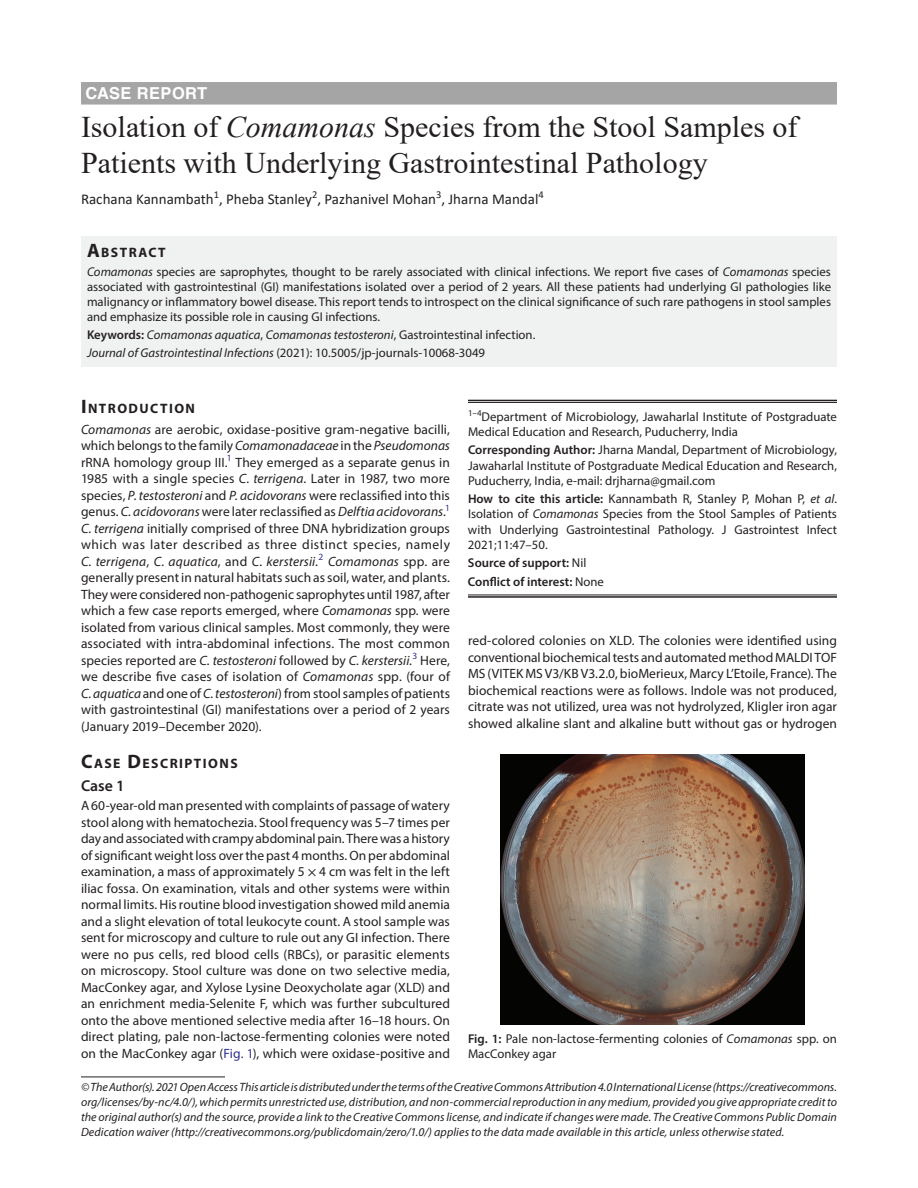
<style>
.page{position:relative;width:918px;height:1188px;background:#fff}
.page>*{position:absolute;margin:0;border:0;box-sizing:border-box;transform-origin:0 0}
.t1{font:30px/36px "Times New Roman";color:#231f20}
.JGI-ART{font:700 16.5px "Helvetica LT Std";letter-spacing:.025em;color:#fff}
.Head-2-stk{font:600 15.75px "Myriad Pro";color:#231f20}
.AuthorName{font:15px "Calibri";color:#231f20}
.Head-1{font:700 13.65px "Myriad Pro";letter-spacing:.105em;color:#231f20}
.AbstractTitle{font:700 13.65px "Myriad Pro";letter-spacing:.105em;color:#231f20}
.Para-NoIndent{font:13.5px/16.5px "Myriad Pro";letter-spacing:.005em;color:#231f20;text-align:justify}
.Abstract-Para-first{font:12.75px/15px "Myriad Pro";color:#231f20;text-align:justify}
.Corollary-Para{font:12.75px/15.3px "Myriad Pro";color:#231f20;text-align:justify}
.Affiliation-first{font:12.75px/15.3px "Myriad Pro";color:#231f20}
.Keywords{font:italic 12.75px "Myriad Pro";color:#231f20}
.Journal-DOI{font:12.75px "Myriad Pro";color:#231f20}
.FigCaption{font:12.75px/15.3px "Myriad Pro";letter-spacing:.005em;color:#231f20}
.Corollary-Para-last{font:600 12.75px "Myriad Pro";color:#231f20}
.Corollary-Para-2{font:600 12.75px "Myriad Pro";color:#231f20}
.FootNote{font:italic 12px/15px "Myriad Pro";letter-spacing:.005em;color:#231f20;text-align:justify}
.s1{font-style:italic}
.s2{font-size:19.5px}
.s3{font-weight:600;font-style:normal}
.s4{font-style:normal}
.s5{font-family:"STIX General"}
.s6{color:#2e3092}
.s7{font-weight:600}
.s8{font-weight:400}
</style>
<div class="page">
<div style="left:81px;top:82px;width:756px;height:23px;background:#a6a5a5"></div>
<div style="left:81px;top:236px;width:756px;height:26px;background:#f0f1f1"></div>
<div style="left:81px;top:261px;width:756px;height:69px;background:#f0f1f1"></div>
<div style="left:81px;top:324px;width:756px;height:24px;background:#f0f1f1"></div>
<div style="left:81px;top:342px;width:756px;height:24px;background:#f0f1f1"></div>
<hr style="left:81px;top:1077px;width:144px;height:1px;background:#231f20">
<hr style="left:468px;top:400px;width:369px;height:1px;background:#231f20">
<hr style="left:468px;top:402px;width:369px;height:1px;background:#231f20">
<hr style="left:468px;top:595px;width:369px;height:1px;background:#231f20">
<hr style="left:468px;top:596px;width:369px;height:2px;background:#231f20">
<img style="left:501px;top:754px;width:303px;height:270px">
<p class="JGI-ART" style="left:86px;top:83px;width:123px">CASE REPORT</p>
<p class="t1" style="left:81px;top:108px;width:718px">Isolation of <span class="s1">Comamonas</span> Species from the Stool Samples of<br>Patients with Underlying Gastrointestinal Pathology</p>
<p class="AuthorName" style="left:81px;top:189px;width:464px">Rachana Kannambath<sup>1</sup>, Pheba Stanley<sup>2</sup>, Pazhanivel Mohan<sup>3</sup>, Jharna Mandal<sup>4</sup></p>
<p class="AbstractTitle" style="left:87px;top:243px;width:80px"><span class="s2">A</span>BSTRACT</p>
<p class="Abstract-Para-first" style="left:87px;top:264px;width:746px"><span class="s1">Comamonas</span> species are saprophytes, thought to be rarely associated with clinical infections. We report five cases of <span class="s1">Comamonas</span> species associated with gastrointestinal (GI) manifestations isolated over a period of 2 years. All these patients had underlying GI pathologies like malignancy or inflammatory bowel disease. This report tends to introspect on the clinical significance of such rare pathogens in stool samples and emphasize its possible role in causing GI infections.</p>
<p class="Keywords" style="left:87px;top:327px;width:450px"><span class="s3">Keywords:</span> Comamonas aquatica<span class="s4">,</span> Comamonas testosteroni<span class="s4">, Gastrointestinal infection.</span></p>
<p class="Journal-DOI" style="left:87px;top:345px;width:400px"><span class="s1">Journal of Gastrointestinal Infections</span> (2021): 10.5005/jp-journals-10068-3049</p>
<p class="Head-1" style="left:81px;top:399px;width:116px"><span class="s2">I</span>NTRODUCTION</p>
<p class="Para-NoIndent" style="left:81px;top:421px;width:371px"><span class="s1">Comamonas</span> are aerobic, oxidase-positive gram-negative bacilli, which belongs to the family <span class="s1">Comamonadaceae</span> in the <span class="s1">Pseudomonas </span>rRNA homology group III.<sup>1</sup> They emerged as a separate genus in 1985 with a single species <span class="s1">C. terrigena</span>. Later in 1987, two more species, <span class="s1">P. testosteroni</span> and <span class="s1">P. acidovorans</span> were reclassified into this genus. <span class="s1">C. acidovorans</span> were later reclassified as <span class="s1">Delftia acidovorans</span>.<sup>1<br></sup><span class="s1">C. terrigena</span> initially comprised of three DNA hybridization groups which was later described as three distinct species, namely <span class="s1">C. terrigena</span>, <span class="s1">C. aquatica</span>, and <span class="s1">C. kerstersii</span>.<sup>2</sup> <span class="s1">Comamonas</span> spp. are generally present in natural habitats such as soil, water, and plants.<br>They were considered non-pathogenic saprophytes until 1987, after which a few case reports emerged, where <span class="s1">Comamonas</span> spp. were isolated from various clinical samples. Most commonly, they were associated with intra-abdominal infections. The most common species reported are <span class="s1">C. testosteroni</span> followed by <span class="s1">C. kerstersii</span>.<sup>3</sup> Here, we describe five cases of isolation of <span class="s1">Comamonas</span> spp. (four of <span class="s1">C. aquatica</span> and oneof <span class="s1">C. testosteroni</span>) from stool samples of patients with gastrointestinal (GI) manifestations over a period of 2 years (January 2019–December 2020).</p>
<p class="Head-1" style="left:81px;top:755px;width:158px"><span class="s2">C</span>ASE <span class="s2">D</span>ESCRIPTIONS</p>
<p class="Head-2-stk" style="left:81px;top:775px;width:45px">Case 1</p>
<p class="Para-NoIndent" style="left:81px;top:797px;width:371px">A 60-year-old man presented with complaints of passage of watery stool along with hematochezia. Stool frequency was 5–7 times per day and associated with crampy abdominal pain. There was a history of significant weight loss over the past 4 months. On per abdominal examination, a mass of approximately 5 <span class="s5">×</span> 4 cm was felt in the left iliac fossa. On examination, vitals and other systems were within normal limits. His routine blood investigation showed mild anemia and a slight elevation of total leukocyte count. A stool sample was sent for microscopy and culture to rule out any GI infection. There were no pus cells, red blood cells (RBCs), or parasitic elements on microscopy. Stool culture was done on two selective media, MacConkey agar, and Xylose Lysine Deoxycholate agar (XLD) and an enrichment media-Selenite F, which was further subcultured onto the above mentioned selective media after 16–18 hours. On direct plating, pale non-lactose-fermenting colonies were noted on the MacConkey agar (<span class="s6">Fig. 1</span>), which were oxidase-positive and</p>
<p class="FootNote" style="left:81px;top:1079px;width:758px">© The Author(s). 2021 Open Access This article is distributed under the terms of the Creative Commons Attribution 4.0 International License (https://creativecommons. org/licenses/by-nc/4.0/), which permits unrestricted use, distribution, and non-commercial reproduction in any medium, provided you give appropriate credit to the original author(s) and the source, provide a link to the Creative Commons license, and indicate if changes were made. The Creative Commons Public Domain Dedication waiver (http://creativecommons.org/publicdomain/zero/1.0/) applies to the data made available in this article, unless otherwise stated.</p>
<p class="Affiliation-first" style="left:468px;top:409px;width:371px"><sup>1–4</sup>Department of Microbiology, Jawaharlal Institute of Postgraduate<br>Medical Education and Research, Puducherry, India</p>
<p class="Corollary-Para" style="left:468px;top:442px;width:371px"><span class="s7">Corresponding Author:</span> Jharna Mandal, Department of Microbiology, Jawaharlal Institute of Postgraduate Medical Education and Research, Puducherry, India, e-mail: drjharna@gmail.com</p>
<p class="Corollary-Para" style="left:468px;top:491px;width:371px"><span class="s7">How to cite this article:</span> Kannambath R, Stanley P, Mohan P, <span class="s1">et al</span>.<br>Isolation of <span class="s1">Comamonas</span> Species from the Stool Samples of Patients with Underlying Gastrointestinal Pathology. J Gastrointest Infect 2021;11:47–50.</p>
<p class="Corollary-Para-2" style="left:468px;top:555px;width:120px">Source of support: <span class="s8">Nil</span></p>
<p class="Corollary-Para-last" style="left:468px;top:573px;width:137px">Conflict of interest: <span class="s8">None</span></p>
<p class="Para-NoIndent" style="left:468px;top:632px;width:371px">red-colored colonies on XLD. The colonies were identified using conventional biochemical tests and automated method MALDI TOF MS (VITEK MS V3/KB V3.2.0, bioMerieux, Marcy L’Etoile, France). The biochemical reactions were as follows. Indole was not produced, citrate was not utilized, urea was not hydrolyzed, Kligler iron agar showed alkaline slant and alkaline butt without gas or hydrogen</p>
<p class="FigCaption" style="left:468px;top:1031px;width:371px"><span class="s7">Fig. 1:</span> Pale non-lactose-fermenting colonies of <span class="s1">Comamonas</span> spp. on<br>MacConkey agar</p>
</div>
